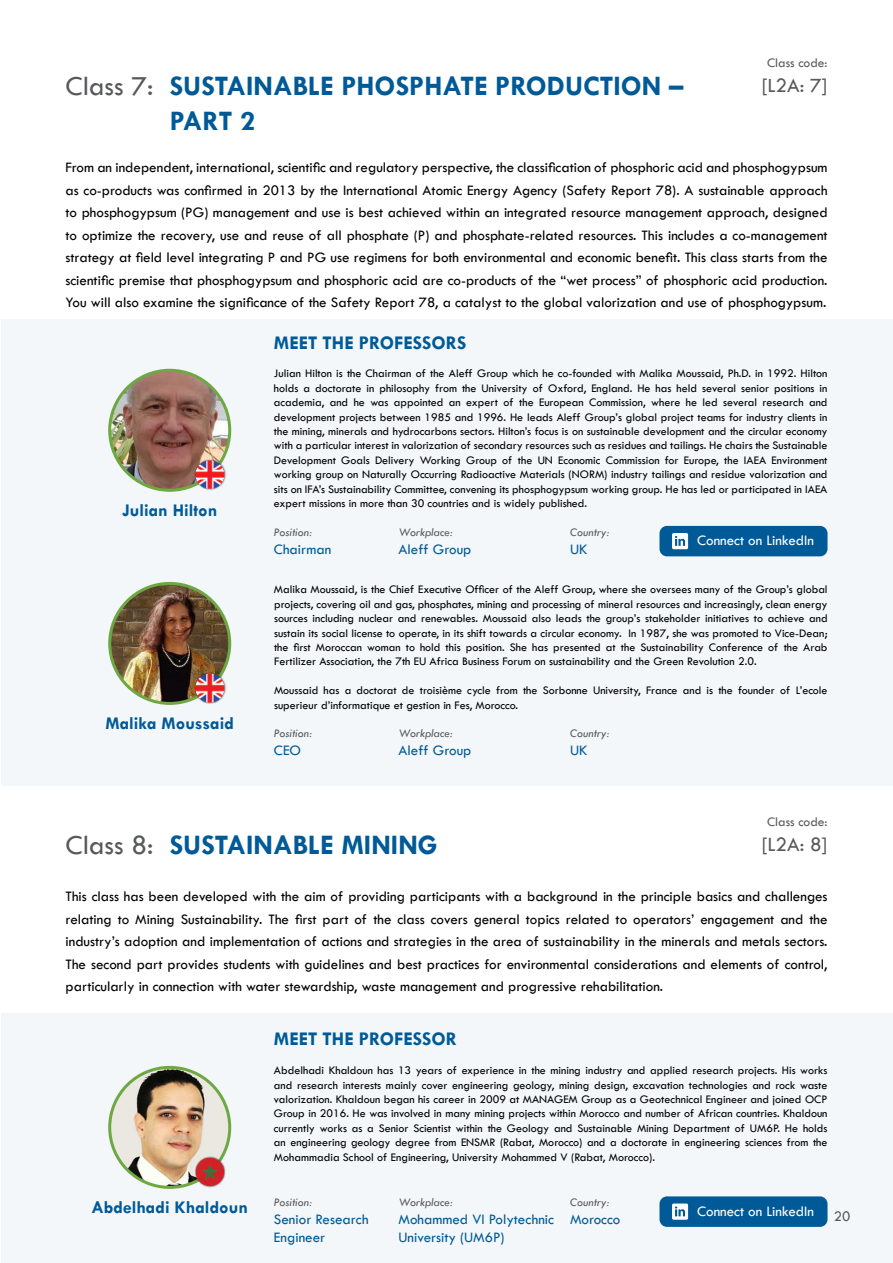
<style>
.page{position:relative;width:893px;height:1263px;background:#fff}
.page>*{position:absolute;margin:0;border:0;box-sizing:border-box;transform-origin:0 0}
.t1{font:700 28.5px/34.2px "Tw Cen";color:#005a97}
.t2{font:28.5px "Tw Cen";color:#58595b}
.t3{font:21px "Tw Cen";color:#58595b}
.t4{font:700 19.5px "Tw Cen";color:#005a97}
.t5{font:700 18px "Tw Cen";color:#005a97}
.t6{font:15px/22.5px "Tw Cen";color:#000;text-align:justify}
.t7{font:15px/18px "Tw Cen";color:#005a97}
.t8{font:15px "Tw Cen";color:#fff}
.t9{font:15px "Tw Cen";color:#58595b}
.t10{font:13.5px "Tw Cen";color:#58595b}
.t11{font:12px/14.4px "Tw Cen";color:#000;text-align:justify}
.t12{font:italic 12px "Tw Cen";color:#58595b}
</style>
<div class="page">
<div style="left:1px;top:319px;width:891px;height:467px;background:#f3f7fa"></div>
<div style="left:1px;top:1014px;width:891px;height:249px;background:#f3f7fa"></div>
<img style="left:110px;top:1067px;width:120px;height:120px;border-radius:60px">
<div style="left:108px;top:1066px;width:123px;height:123px;border:3px solid #6da843;border-radius:50%"></div>
<img style="left:110px;top:370px;width:120px;height:120px;border-radius:60px">
<div style="left:108px;top:369px;width:123px;height:123px;border:3px solid #6da843;border-radius:50%"></div>
<img style="left:110px;top:583px;width:120px;height:120px;border-radius:60px">
<div style="left:108px;top:582px;width:123px;height:123px;border:3px solid #6da843;border-radius:50%"></div>
<div style="left:659px;top:1196px;width:168px;height:31px;background:#005a97;border-radius:7px"></div>
<svg style="left:672px;top:1203px;width:16px;height:17px"></svg>
<div style="left:659px;top:526px;width:168px;height:30px;background:#005a97;border-radius:7px"></div>
<svg style="left:672px;top:533px;width:16px;height:16px"></svg>
<img style="left:189px;top:1155px;width:37px;height:33px">
<img style="left:189px;top:458px;width:37px;height:32px">
<img style="left:189px;top:671px;width:37px;height:33px">
<h1 class="t2" style="left:65px;top:69px;width:90px">Class 7:</h1>
<h1 class="t1" style="left:170px;top:69px;width:515px">SUSTAINABLE PHOSPHATE PRODUCTION –<br>PART 2</h1>
<p class="t10" style="left:767px;top:55px;width:62px">Class code:</p>
<h2 class="t3" style="left:762px;top:73px;width:67px">[L2A: 7]</h2>
<p class="t6" style="left:66px;top:156px;width:764px">From an independent, international, scientific and regulatory perspective, the classification of phosphoric acid and phosphogypsum as co-products was confirmed in 2013 by the International Atomic Energy Agency (Safety Report 78). A sustainable approach to phosphogypsum (PG) management and use is best achieved within an integrated resource management approach, designed to optimize the recovery, use and reuse of all phosphate (P) and phosphate-related resources. This includes a co-management strategy at field level integrating P and PG use regimens for both environmental and economic benefit. This class starts from the scientific premise that phosphogypsum and phosphoric acid are co-products of the “wet process” of phosphoric acid production.<br>You will also examine the significance of the Safety Report 78, a catalyst to the global valorization and use of phosphogypsum.</p>
<h3 class="t5" style="left:122px;top:500px;width:97px">Julian Hilton</h3>
<h3 class="t5" style="left:105px;top:713px;width:130px">Malika Moussaid</h3>
<h3 class="t4" style="left:274px;top:331px;width:194px">MEET THE PROFESSORS</h3>
<p class="t11" style="left:274px;top:366px;width:555px">Julian Hilton is the Chairman of the Aleff Group which he co-founded with Malika Moussaid, Ph.D. in 1992. Hilton holds a doctorate in philosophy from the University of Oxford, England. He has held several senior positions in academia, and he was appointed an expert of the European Commission, where he led several research and development projects between 1985 and 1996. He leads Aleff Group’s global project teams for industry clients in the mining, minerals and hydrocarbons sectors. Hilton’s focus is on sustainable development and the circular economy with a particular interest in valorization of secondary resources such as residues and tailings. He chairs the Sustainable Development Goals Delivery Working Group of the UN Economic Commission for Europe, the IAEA Environment working group on Naturally Occurring Radioactive Materials (NORM) industry tailings and residue valorization and sits on IFA’s Sustainability Committee, convening its phosphogypsum working group. He has led or participated in IAEA expert missions in more than 30 countries and is widely published.</p>
<p class="t12" style="left:274px;top:525px;width:40px">Position:</p>
<p class="t7" style="left:274px;top:540px;width:59px">Chairman</p>
<p class="t12" style="left:398px;top:525px;width:56px">Workplace:</p>
<p class="t7" style="left:398px;top:540px;width:75px">Aleff Group</p>
<p class="t12" style="left:570px;top:525px;width:41px">Country:</p>
<p class="t7" style="left:570px;top:540px;width:19px">UK</p>
<p class="t8" style="left:697px;top:531px;width:118px">Connect on LinkedIn</p>
<p class="t11" style="left:274px;top:582px;width:555px">Malika Moussaid, is the Chief Executive Officer of the Aleff Group, where she oversees many of the Group’s global projects, covering oil and gas, phosphates, mining and processing of mineral resources and increasingly, clean energy sources including nuclear and renewables. Moussaid also leads the group’s stakeholder initiatives to achieve and sustain its social license to operate, in its shift towards a circular economy. In 1987, she was promoted to Vice-Dean; the first Moroccan woman to hold this position. She has presented at the Sustainability Conference of the Arab Fertilizer Association, the 7th EU Africa Business Forum on sustainability and the Green Revolution 2.0.</p>
<p class="t11" style="left:274px;top:683px;width:555px">Moussaid has a doctorat de troisième cycle from the Sorbonne University, France and is the founder of L’ecole superieur d’informatique et gestion in Fes, Morocco.</p>
<p class="t12" style="left:274px;top:725px;width:40px">Position:</p>
<p class="t7" style="left:274px;top:741px;width:29px">CEO</p>
<p class="t12" style="left:398px;top:725px;width:56px">Workplace:</p>
<p class="t7" style="left:398px;top:741px;width:75px">Aleff Group</p>
<p class="t12" style="left:570px;top:725px;width:41px">Country:</p>
<p class="t7" style="left:570px;top:741px;width:19px">UK</p>
<h1 class="t2" style="left:65px;top:828px;width:90px">Class 8:</h1>
<h1 class="t1" style="left:170px;top:827px;width:269px">SUSTAINABLE MINING</h1>
<p class="t10" style="left:767px;top:814px;width:62px">Class code:</p>
<h2 class="t3" style="left:762px;top:832px;width:67px">[L2A: 8]</h2>
<p class="t6" style="left:65px;top:885px;width:764px">This class has been developed with the aim of providing participants with a background in the principle basics and challenges relating to Mining Sustainability. The first part of the class covers general topics related to operators’ engagement and the industry’s adoption and implementation of actions and strategies in the area of sustainability in the minerals and metals sectors.<br>The second part provides students with guidelines and best practices for environmental considerations and elements of control, particularly in connection with water stewardship, waste management and progressive rehabilitation.</p>
<h3 class="t5" style="left:92px;top:1197px;width:158px">Abdelhadi Khaldoun</h3>
<h3 class="t4" style="left:274px;top:1027px;width:185px">MEET THE PROFESSOR</h3>
<p class="t11" style="left:274px;top:1063px;width:555px">Abdelhadi Khaldoun has 13 years of experience in the mining industry and applied research projects. His works and research interests mainly cover engineering geology, mining design, excavation technologies and rock waste valorization. Khaldoun began his career in 2009 at MANAGEM Group as a Geotechnical Engineer and joined OCP Group in 2016. He was involved in many mining projects within Morocco and number of African countries. Khaldoun currently works as a Senior Scientist within the Geology and Sustainable Mining Department of UM6P. He holds an engineering geology degree from ENSMR (Rabat, Morocco) and a doctorate in engineering sciences from the Mohammadia School of Engineering, University Mohammed V (Rabat, Morocco).</p>
<p class="t12" style="left:570px;top:1195px;width:41px">Country:</p>
<p class="t7" style="left:570px;top:1210px;width:52px">Morocco</p>
<p class="t12" style="left:398px;top:1195px;width:56px">Workplace:</p>
<p class="t7" style="left:398px;top:1210px;width:157px">Mohammed VI Polytechnic<br>University (UM6P)</p>
<p class="t12" style="left:274px;top:1195px;width:40px">Position:</p>
<p class="t7" style="left:274px;top:1210px;width:96px">Senior Research<br>Engineer</p>
<p class="t8" style="left:697px;top:1202px;width:118px">Connect on LinkedIn</p>
<p class="t9" style="left:834px;top:1207px;width:18px">20</p>
</div>
